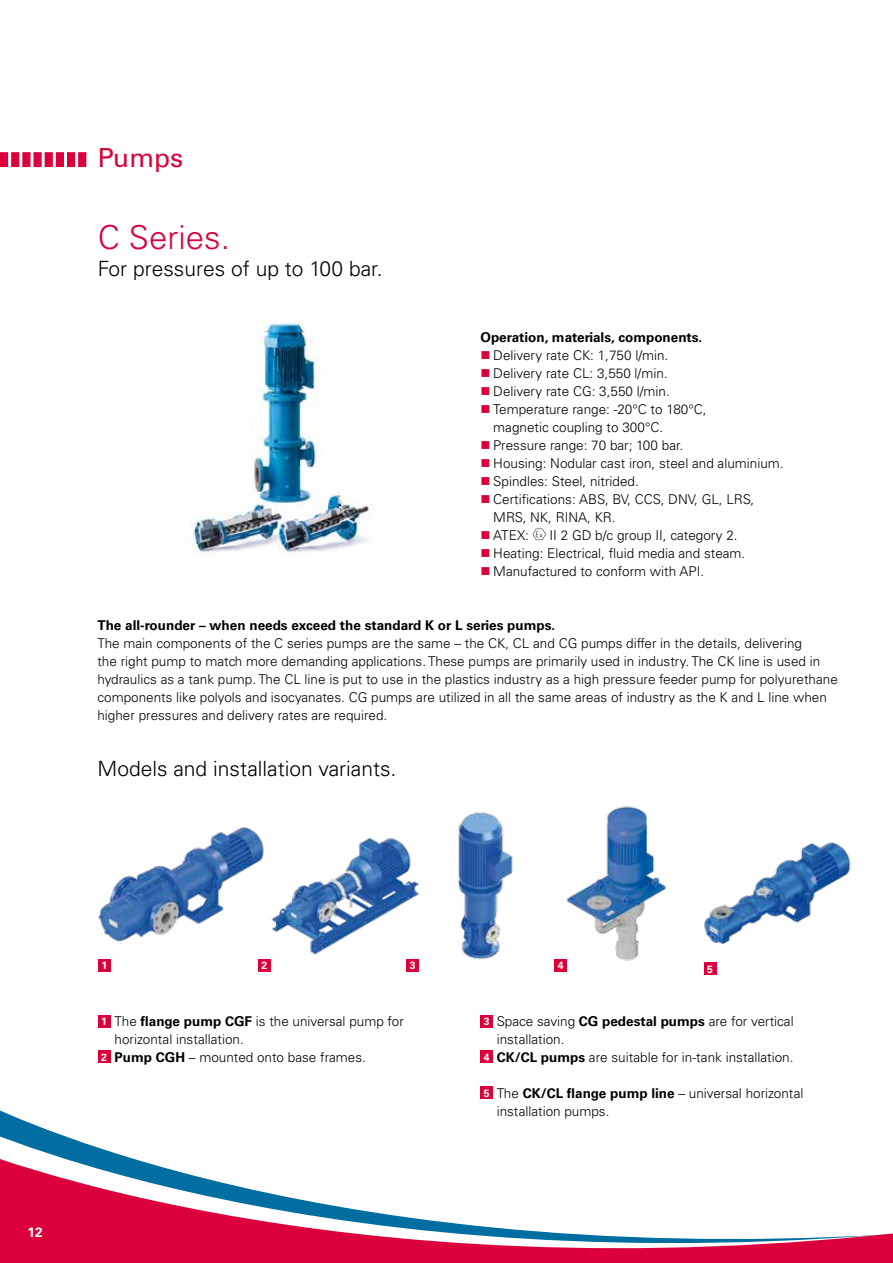
<style>
.page{position:relative;width:893px;height:1263px;background:#fff}
.page>*{position:absolute;margin:0;border:0;box-sizing:border-box;transform-origin:0 0}
.t1{font:300 33px "Univers LTCE";color:#db003b}
.t2{font:26.25px "Univers LT Pro 55 Roman";color:#db003b}
.t3{font:300 21px "Univers LTCE";color:#000}
.t4{font:300 13.5px/18px "Univers LTCE";color:#000}
.t5{font:700 13.5px "Univers LT Pro 65";color:#000}
.t6{font:700 13.5px "Univers LT Pro 65";color:#fff}
.t7{font:700 10.5px "Univers LT Pro 65";color:#fff}
.s1{font-family:"Univers LT Pro 65";font-weight:700}
</style>
<div class="page">
<svg style="left:533px;top:529px;width:13px;height:11px"></svg>
<img style="left:190px;top:322px;width:182px;height:236px">
<div style="left:98px;top:1015px;width:13px;height:13px;background:#db003b"></div>
<div style="left:480px;top:1015px;width:13px;height:13px;background:#db003b"></div>
<div style="left:98px;top:1050px;width:13px;height:13px;background:#db003b"></div>
<div style="left:480px;top:1050px;width:13px;height:13px;background:#db003b"></div>
<div style="left:480px;top:1086px;width:13px;height:13px;background:#db003b"></div>
<img style="left:98px;top:827px;width:166px;height:115px">
<img style="left:271px;top:837px;width:148px;height:118px">
<img style="left:704px;top:842px;width:147px;height:102px">
<img style="left:566px;top:806px;width:100px;height:155px">
<img style="left:457px;top:812px;width:56px;height:148px">
<div style="left:98px;top:959px;width:13px;height:13px;background:#db003b"></div>
<div style="left:258px;top:959px;width:13px;height:13px;background:#db003b"></div>
<div style="left:406px;top:959px;width:13px;height:13px;background:#db003b"></div>
<div style="left:554px;top:959px;width:13px;height:13px;background:#db003b"></div>
<div style="left:704px;top:962px;width:12px;height:13px;background:#db003b"></div>
<svg style="left:0;top:1122px;width:893px;height:141px"></svg>
<div style="left:56px;top:152px;width:8px;height:15px;background:#db003b"></div>
<div style="left:67px;top:152px;width:8px;height:15px;background:#db003b"></div>
<div style="left:78px;top:152px;width:8px;height:15px;background:#db003b"></div>
<div style="left:0;top:152px;width:8px;height:15px;background:#db003b"></div>
<div style="left:11px;top:152px;width:8px;height:15px;background:#db003b"></div>
<div style="left:22px;top:152px;width:9px;height:15px;background:#db003b"></div>
<div style="left:33px;top:152px;width:9px;height:15px;background:#db003b"></div>
<div style="left:45px;top:152px;width:8px;height:15px;background:#db003b"></div>
<h2 class="t2" style="left:98px;top:142px;width:87px">Pumps</h2>
<h1 class="t1" style="left:98px;top:219px;width:134px">C Series.</h1>
<h3 class="t3" style="left:98px;top:257px;width:286px">For pressures of up to 100 bar.</h3>
<p class="t5" style="left:480px;top:329px;width:223px">Operation, materials, components.</p>
<p class="t4" style="left:493px;top:346px;width:292px">Delivery rate CK: 1,750 l/min.<br>Delivery rate CL: 3,550 l/min.<br>Delivery rate CG: 3,550 l/min.<br>Temperature range: -20°C to 180°C,<br>magnetic coupling to 300°C.<br>Pressure range: 70 bar; 100 bar.<br>Housing: Nodular cast iron, steel and aluminium.<br>Spindles: Steel, nitrided.<br>Certifications: ABS, BV, CCS, DNV, GL, LRS,<br>MRS, NK, RINA, KR.<br>ATEX:</p>
<p class="t4" style="left:493px;top:526px;width:254px;text-indent:56px">II 2 GD b/c group II, category 2.<br>Heating: Electrical, fluid media and steam.<br>Manufactured to conform with API.</p>
<p class="t5" style="left:97px;top:617px;width:459px">The all-rounder – when needs exceed the standard K or L series pumps.</p>
<p class="t4" style="left:97px;top:634px;width:742px">The main components of the C series pumps are the same – the CK, CL and CG pumps differ in the details, delivering<br>the right pump to match more demanding applications. These pumps are primarily used in industry. The CK line is used in hydraulics as a tank pump. The CL line is put to use in the plastics industry as a high pressure feeder pump for polyurethane components like polyols and isocyanates. CG pumps are utilized in all the same areas of industry as the K and L line when higher pressures and delivery rates are required.</p>
<h3 class="t3" style="left:98px;top:756px;width:300px">Models and installation variants.</h3>
<p class="t6" style="left:28px;top:1224px;width:16px">12</p>
<p class="t7" style="left:101px;top:959px;width:7px">1</p>
<p class="t7" style="left:262px;top:959px;width:7px">2</p>
<p class="t7" style="left:410px;top:959px;width:7px">3</p>
<p class="t7" style="left:558px;top:959px;width:7px">4</p>
<p class="t7" style="left:707px;top:963px;width:7px">5</p>
<p class="t4" style="left:115px;top:1012px;width:291px">The <span class="s1">flange pump CGF</span> is the universal pump for horizontal installation.<br><span class="s1">Pump CGH</span> – mounted onto base frames.</p>
<p class="t4" style="left:497px;top:1012px;width:298px">Space saving <span class="s1">CG pedestal pumps</span> are for vertical installation.<br><span class="s1">CK/CL pumps</span> are suitable for in-tank installation.</p>
<p class="t4" style="left:497px;top:1084px;width:308px">The <span class="s1">CK/CL flange pump line</span> – universal horizontal installation pumps.</p>
<p class="t7" style="left:101px;top:1015px;width:7px">1</p>
<p class="t7" style="left:484px;top:1015px;width:7px">3</p>
<p class="t7" style="left:101px;top:1051px;width:7px">2</p>
<p class="t7" style="left:484px;top:1051px;width:7px">4</p>
<p class="t7" style="left:484px;top:1087px;width:7px">5</p>
</div>
